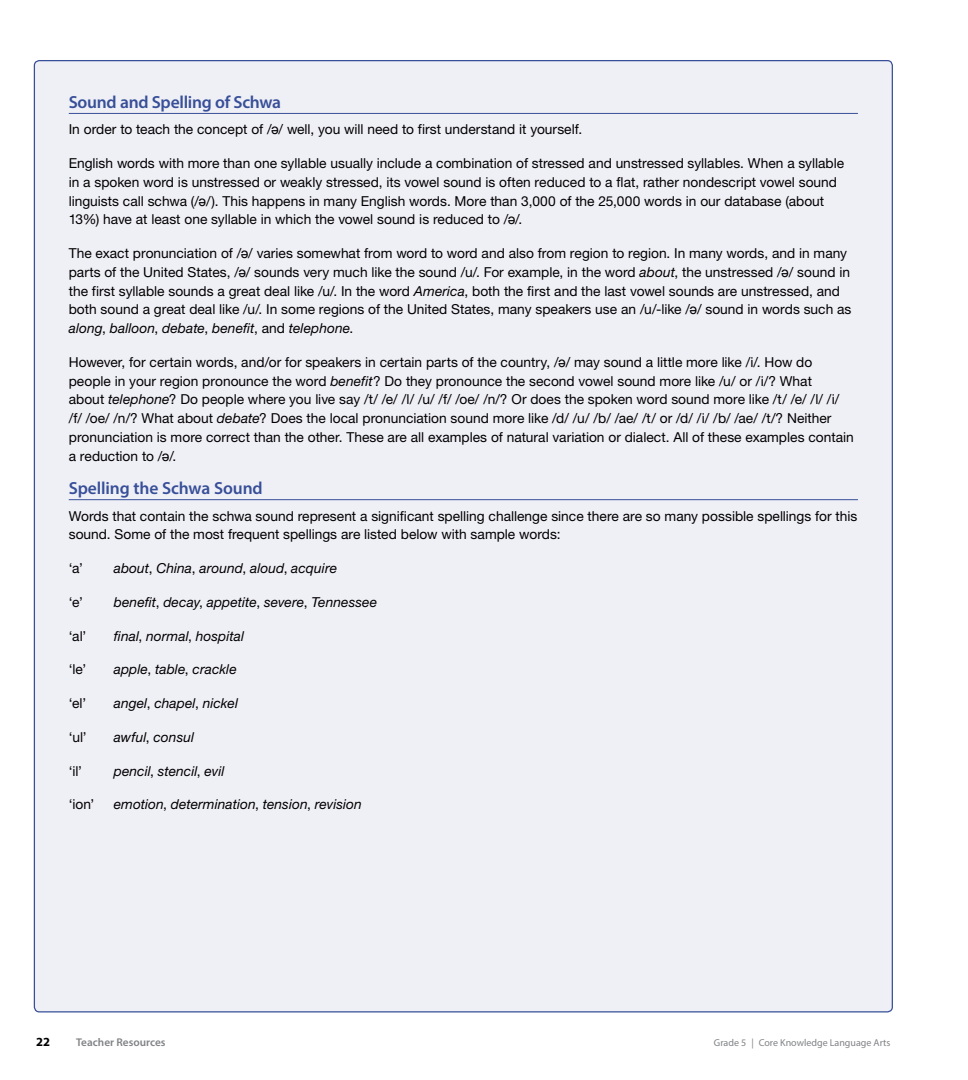
<style>
.page{position:relative;width:968px;height:1080px;background:#fff}
.page>*{position:absolute;margin:0;border:0;box-sizing:border-box;transform-origin:0 0}
.t1{font:600 17.5px "Myriad Pro";letter-spacing:-.01em;color:#374f98}
.t2{font:13.75px/18.8px "Helvetica Neue LT Std";color:#000}
.t3{font:italic 13.75px "Helvetica Neue LT Std";letter-spacing:.005em;color:#000}
.t4{font:700 12.5px "Myriad Pro";color:#000}
.t5{font:600 11.25px "Myriad Pro";color:#808285}
.t6{font:10px "Myriad Pro";color:#808285}
.s1{font-family:"Arial"}
.s2{font-style:italic}
.s3{font-style:normal}
</style>
<div class="page">
<div style="left:34px;top:61px;width:858px;height:951px;background:#efeff6;border-radius:5px"></div>
<hr style="left:69px;top:113px;width:789px;height:1px;background:#374f98">
<hr style="left:69px;top:499px;width:789px;height:1px;background:#374f98">
<p class="t1" style="left:69px;top:91px;width:214px">Sound and Spelling of Schwa</p>
<p class="t2" style="left:69px;top:120px;width:515px">In order to teach the concept of /<span class="s1">ə</span>/ well, you will need to first understand it yourself.</p>
<p class="t2" style="left:69px;top:154px;width:777px">English words with more than one syllable usually include a combination of stressed and unstressed syllables. When a syllable in a spoken word is unstressed or weakly stressed, its vowel sound is often reduced to a flat, rather nondescript vowel sound linguists call schwa (/<span class="s1">ə</span>/). This happens in many English words. More than 3,000 of the 25,000 words in our database (about 13%) have at least one syllable in which the vowel sound is reduced to /<span class="s1">ə</span>/.</p>
<p class="t2" style="left:69px;top:244px;width:784px">The exact pronunciation of /<span class="s1">ə</span>/ varies somewhat from word to word and also from region to region. In many words, and in many parts of the United States, /<span class="s1">ə</span>/ sounds very much like the sound /u/. For example, in the word <span class="s2">about</span>, the unstressed /<span class="s1">ə</span>/ sound in the first syllable sounds a great deal like /u/. In the word <span class="s2">America</span>, both the first and the last vowel sounds are unstressed, and both sound a great deal like /u/. In some regions of the United States, many speakers use an /u/-like /<span class="s1">ə</span>/ sound in words such as <span class="s2">along</span>, <span class="s2">balloon</span>, <span class="s2">debate</span>, <span class="s2">benefit</span>, and <span class="s2">telephone</span>.</p>
<p class="t2" style="left:69px;top:352px;width:786px">However, for certain words, and/or for speakers in certain parts of the country, /<span class="s1">ə</span>/ may sound a little more like /i/. How do people in your region pronounce the word <span class="s2">benefit</span>? Do they pronounce the second vowel sound more like /u/ or /i/? What<br>about <span class="s2">telephone</span>? Do people where you live say /t/ /e/ /l/ /u/ /f/ /oe/ /n/? Or does the spoken word sound more like /t/ /e/ /l/ /i/ /f/ /oe/ /n/? What about <span class="s2">debate</span>? Does the local pronunciation sound more like /d/ /u/ /b/ /ae/ /t/ or /d/ /i/ /b/ /ae/ /t/? Neither pronunciation is more correct than the other. These are all examples of natural variation or dialect. All of these examples contain a reduction to /<span class="s1">ə</span>/.</p>
<p class="t1" style="left:69px;top:477px;width:195px">Spelling the Schwa Sound</p>
<p class="t2" style="left:69px;top:506px;width:790px">Words that contain the schwa sound represent a significant spelling challenge since there are so many possible spellings for this sound. Some of the most frequent spellings are listed below with sample words:</p>
<p class="t2" style="left:69px;top:559px;width:16px">‘a’</p>
<p class="t3" style="left:114px;top:560px;width:225px">about<span class="s3">,</span> China<span class="s3">,</span> around<span class="s3">,</span> aloud<span class="s3">,</span> acquire</p>
<p class="t2" style="left:69px;top:592px;width:16px">‘e’</p>
<p class="t3" style="left:114px;top:594px;width:265px">benefit<span class="s3">,</span> decay<span class="s3">,</span> appetite<span class="s3">,</span> severe<span class="s3">,</span> Tennessee</p>
<p class="t2" style="left:69px;top:626px;width:19px">‘al’</p>
<p class="t3" style="left:114px;top:627px;width:132px">final<span class="s3">,</span> normal<span class="s3">,</span> hospital</p>
<p class="t2" style="left:69px;top:660px;width:19px">‘le’</p>
<p class="t3" style="left:114px;top:661px;width:124px">apple<span class="s3">,</span> table<span class="s3">,</span> crackle</p>
<p class="t2" style="left:69px;top:694px;width:19px">‘el’</p>
<p class="t3" style="left:114px;top:695px;width:126px">angel<span class="s3">,</span> chapel<span class="s3">,</span> nickel</p>
<p class="t2" style="left:69px;top:727px;width:19px">‘ul’</p>
<p class="t3" style="left:114px;top:729px;width:82px">awful<span class="s3">,</span> consul</p>
<p class="t2" style="left:69px;top:761px;width:15px">‘il’</p>
<p class="t3" style="left:114px;top:763px;width:112px">pencil<span class="s3">,</span> stencil<span class="s3">,</span> evil</p>
<p class="t2" style="left:69px;top:795px;width:27px">‘ion’</p>
<p class="t3" style="left:114px;top:796px;width:249px">emotion<span class="s3">,</span> determination<span class="s3">,</span> tension<span class="s3">,</span> revision</p>
<p class="t4" style="left:36px;top:1034px;width:15px">22</p>
<p class="t5" style="left:76px;top:1035px;width:91px">Teacher Resources</p>
<p class="t6" style="left:714px;top:1037px;width:178px">Grade 5 | Core Knowledge Language Arts</p>
</div>
